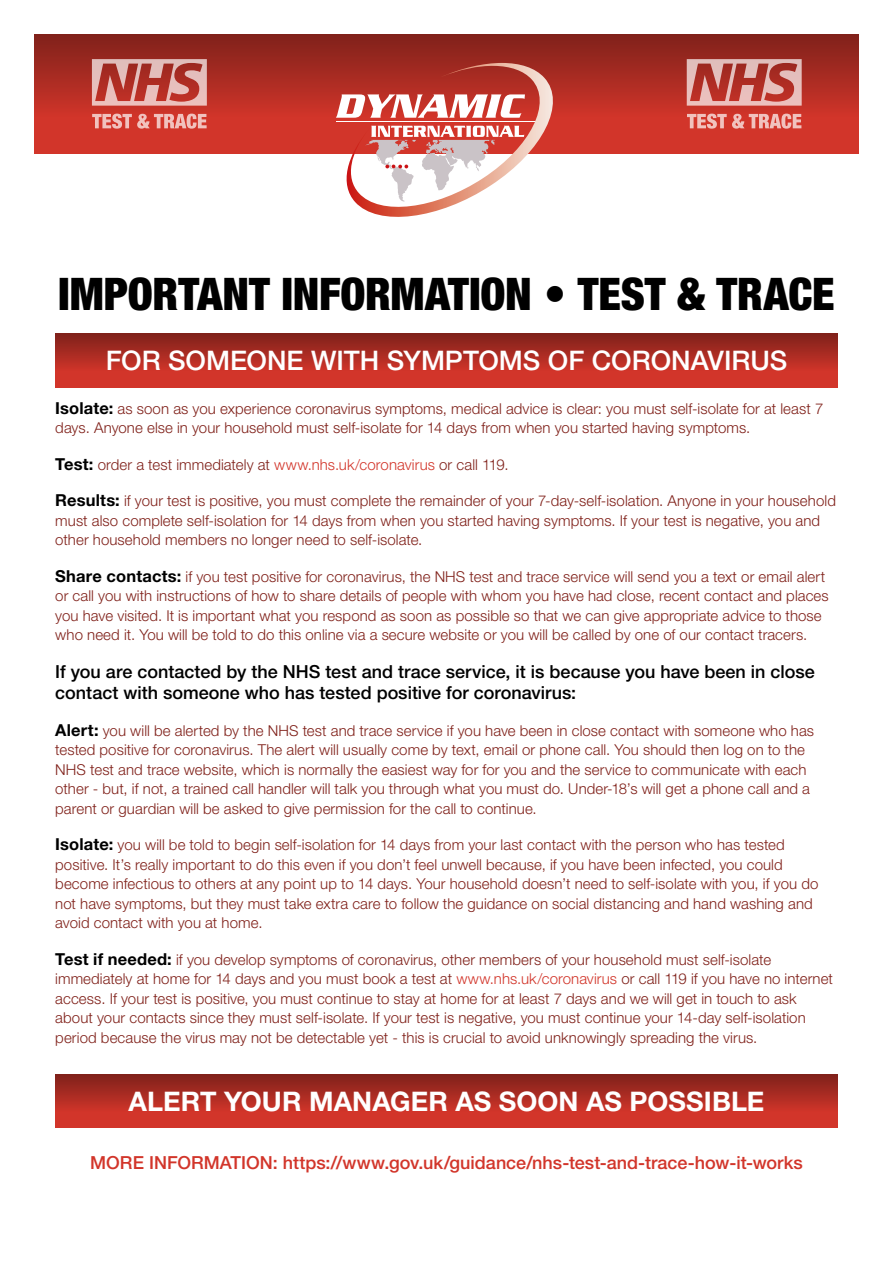
<style>
.page{position:relative;width:893px;height:1263px;background:#fff}
.page>*{position:absolute;margin:0;border:0;box-sizing:border-box;transform-origin:0 0}
.t1{font:900 condensed 45px "Helvetica Neue LT Std";letter-spacing:-.005em;color:#000}
.t2{font:500 27px "Helvetica Neue LT Std";letter-spacing:-.005em;color:#fff}
.t3{font:700 27px "Helvetica Neue LT Std";color:#fff}
.t4{font:500 18px/21px "Helvetica Neue LT Std";color:#000}
.t5{font:500 18px "Helvetica Neue LT Std";color:#d2352a}
.t6{font:300 15px/19.5px "Helvetica Neue LT Std";letter-spacing:.005em;color:#80211a}
.s1{font-weight:700;font-size:16.5px;color:#000}
.s2{color:#d2352a}
</style>
<div class="page">
<svg style="left:34px;top:34px;width:825px;height:120px;background:#b02c23"></svg>
<svg style="left:336px;top:62px;width:231px;height:155px"></svg>
<svg style="left:92px;top:59px;width:115px;height:47px;background:#cb7a74"></svg>
<svg style="left:92px;top:114px;width:115px;height:15px;background:#e2817a"></svg>
<svg style="left:687px;top:59px;width:115px;height:47px;background:#cb7a74"></svg>
<svg style="left:687px;top:114px;width:114px;height:15px;background:#e2817a"></svg>
<svg style="left:55px;top:1075px;width:783px;height:53px;background:#b42d24"></svg>
<svg style="left:55px;top:334px;width:783px;height:53px;background:#b42d24"></svg>
<h1 class="t1" style="left:58px;top:266px;width:778px">IMPORTANT INFORMATION • TEST &amp; TRACE</h1>
<h2 class="t2" style="left:106px;top:344px;width:683px">FOR SOMEONE WITH SYMPTOMS OF CORONAVIRUS</h2>
<p class="t6" style="left:55px;top:398px;width:770px"><span class="s1">Isolate:</span> as soon as you experience coronavirus symptoms, medical advice is clear: you must self-isolate for at least 7 days. Anyone else in your household must self-isolate for 14 days from when you started having symptoms.</p>
<p class="t6" style="left:55px;top:454px;width:455px"><span class="s1">Test:</span> order a test immediately at <span class="s2">www.nhs.uk/coronavirus</span> or call 119.</p>
<p class="t6" style="left:55px;top:491px;width:782px"><span class="s1">Results:</span> if your test is positive, you must complete the remainder of your 7-day-self-isolation. Anyone in your household must also complete self-isolation for 14 days from when you started having symptoms. If your test is negative, you and other household members no longer need to self-isolate.</p>
<p class="t6" style="left:55px;top:566px;width:775px"><span class="s1">Share contacts:</span> if you test positive for coronavirus, the NHS test and trace service will send you a text or email alert or call you with instructions of how to share details of people with whom you have had close, recent contact and places you have visited. It is important what you respond as soon as possible so that we can give appropriate advice to those who need it. You will be told to do this online via a secure website or you will be called by one of our contact tracers.</p>
<p class="t4" style="left:55px;top:661px;width:761px">If you are contacted by the NHS test and trace service, it is because you have been in close contact with someone who has tested positive for coronavirus:</p>
<p class="t6" style="left:55px;top:720px;width:760px"><span class="s1">Alert:</span> you will be alerted by the NHS test and trace service if you have been in close contact with someone who has tested positive for coronavirus. The alert will usually come by text, email or phone call. You should then log on to the NHS test and trace website, which is normally the easiest way for for you and the service to communicate with each other - but, if not, a trained call handler will talk you through what you must do. Under-18’s will get a phone call and a parent or guardian will be asked to give permission for the call to continue.</p>
<p class="t6" style="left:55px;top:835px;width:765px"><span class="s1">Isolate:</span> you will be told to begin self-isolation for 14 days from your last contact with the person who has tested positive. It’s really important to do this even if you don’t feel unwell because, if you have been infected, you could become infectious to others at any point up to 14 days. Your household doesn’t need to self-isolate with you, if you do not have symptoms, but they must take extra care to follow the guidance on social distancing and hand washing and avoid contact with you at home.</p>
<p class="t6" style="left:55px;top:949px;width:779px"><span class="s1">Test if needed:</span> if you develop symptoms of coronavirus, other members of your household must self-isolate immediately at home for 14 days and you must book a test at <span class="s2">www.nhs.uk/coronavirus</span> or call 119 if you have no internet access. If your test is positive, you must continue to stay at home for at least 7 days and we will get in touch to ask about your contacts since they must self-isolate. If your test is negative, you must continue your 14-day self-isolation period because the virus may not be detectable yet - this is crucial to avoid unknowingly spreading the virus.</p>
<h2 class="t3" style="left:129px;top:1084px;width:637px">ALERT YOUR MANAGER AS SOON AS POSSIBLE</h2>
<p class="t5" style="left:90px;top:1151px;width:714px">MORE INFORMATION: https://www.gov.uk/guidance/nhs-test-and-trace-how-it-works</p>
</div>
